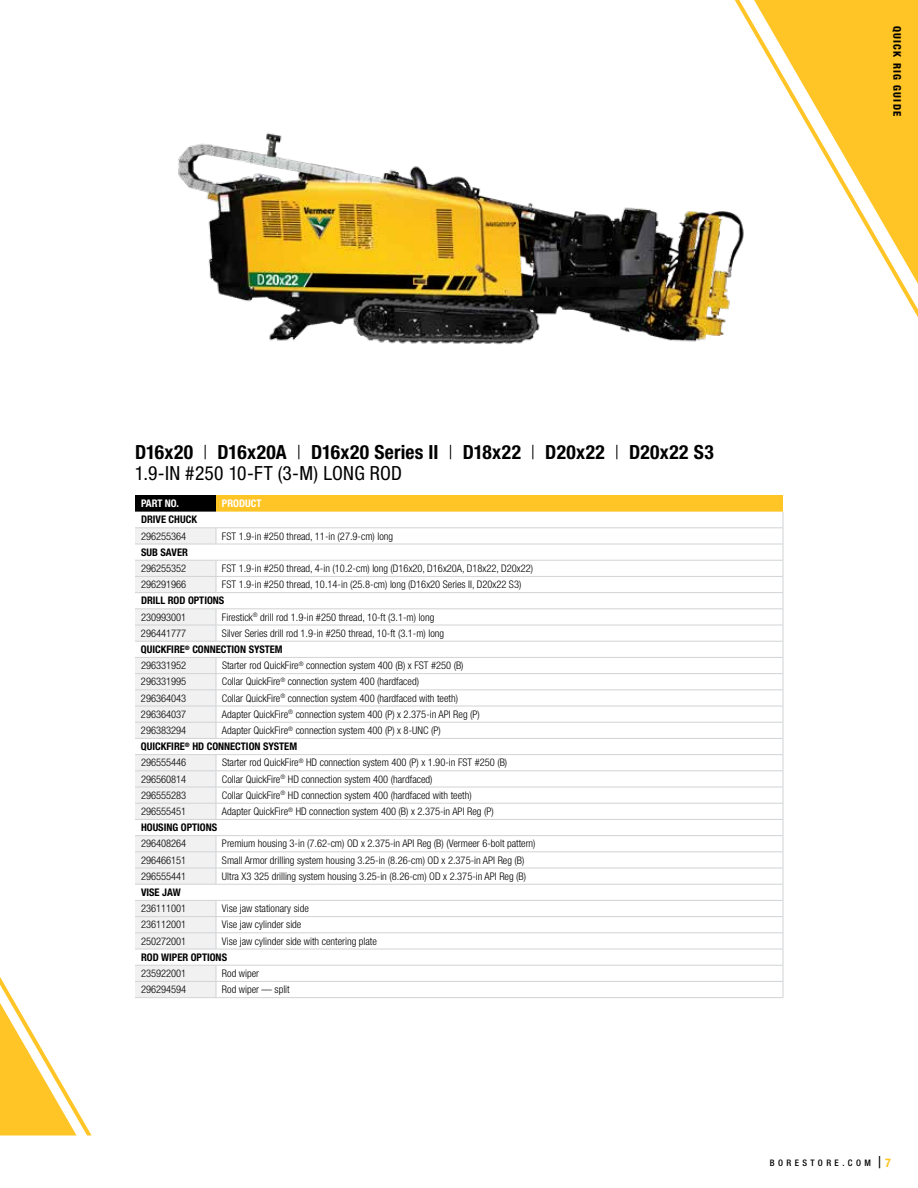
<style>
.page{position:relative;width:918px;height:1188px;background:#fff}
.page>*{position:absolute;margin:0;border:0;box-sizing:border-box;transform-origin:0 0}
.t1{font:700 condensed 19.5px/21px "Helvetica Neue LT Std";letter-spacing:.02em;color:#000}
.t2{font:300 condensed 10.5px/16.2px "Helvetica Neue LT Std";color:#000}
.t3{font:700 condensed 10.5px "Helvetica Neue LT Std";color:#000}
.t4{font:700 condensed 10.5px "Helvetica Neue LT Std";color:#fff}
.t5{font:800 condensed 10.5px "Helvetica Neue LT Std";letter-spacing:.12em;color:#000}
.t6{font:500 condensed 9px "Helvetica Neue LT Std";letter-spacing:.38em;color:#000}
.s1{font-weight:300}
.s2{font-weight:400}
.s3{font-weight:700}
.s4{font-weight:400;font-size:16.5px}
.s5{font-weight:700;font-size:12px;color:#ffc425}
</style>
<div class="page">
<svg style="left:735px;top:0;width:183px;height:317px"></svg>
<svg style="left:0;top:977px;width:92px;height:159px"></svg>
<img style="left:178px;top:124px;width:567px;height:221px">
<div style="left:135px;top:495px;width:81px;height:17px;background:#000"></div>
<div style="left:216px;top:495px;width:567px;height:17px;background:#ffc425"></div>
<svg style="left:135px;top:512px;width:648px;height:485px"></svg>
<hr style="left:216px;top:771px;width:459px;height:1px;background:#d1d3d4">
<hr style="left:216px;top:787px;width:459px;height:1px;background:#d1d3d4">
<hr style="left:216px;top:803px;width:459px;height:1px;background:#d1d3d4">
<hr style="left:216px;top:819px;width:459px;height:1px;background:#d1d3d4">
<hr style="left:675px;top:819px;width:108px;height:1px;background:#d1d3d4">
<hr style="left:216px;top:884px;width:459px;height:1px;background:#d1d3d4">
<hr style="left:675px;top:884px;width:108px;height:1px;background:#d1d3d4">
<hr style="left:216px;top:544px;width:459px;height:1px;background:#d1d3d4">
<hr style="left:675px;top:544px;width:108px;height:1px;background:#d1d3d4">
<hr style="left:216px;top:528px;width:459px;height:1px;background:#d1d3d4">
<hr style="left:675px;top:528px;width:108px;height:1px;background:#d1d3d4">
<hr style="left:216px;top:560px;width:459px;height:1px;background:#d1d3d4">
<hr style="left:675px;top:560px;width:108px;height:1px;background:#d1d3d4">
<hr style="left:216px;top:576px;width:459px;height:1px;background:#d1d3d4">
<hr style="left:675px;top:576px;width:108px;height:1px;background:#d1d3d4">
<hr style="left:216px;top:592px;width:459px;height:1px;background:#d1d3d4">
<hr style="left:675px;top:592px;width:108px;height:1px;background:#d1d3d4">
<hr style="left:216px;top:609px;width:459px;height:1px;background:#d1d3d4">
<hr style="left:675px;top:609px;width:108px;height:1px;background:#d1d3d4">
<hr style="left:216px;top:625px;width:459px;height:1px;background:#d1d3d4">
<hr style="left:675px;top:625px;width:108px;height:1px;background:#d1d3d4">
<hr style="left:216px;top:657px;width:459px;height:1px;background:#d1d3d4">
<hr style="left:675px;top:657px;width:108px;height:1px;background:#d1d3d4">
<hr style="left:216px;top:673px;width:459px;height:1px;background:#d1d3d4">
<hr style="left:675px;top:673px;width:108px;height:1px;background:#d1d3d4">
<hr style="left:216px;top:690px;width:459px;height:1px;background:#d1d3d4">
<hr style="left:675px;top:690px;width:108px;height:1px;background:#d1d3d4">
<hr style="left:216px;top:706px;width:459px;height:1px;background:#d1d3d4">
<hr style="left:675px;top:706px;width:108px;height:1px;background:#d1d3d4">
<hr style="left:216px;top:754px;width:459px;height:1px;background:#d1d3d4">
<hr style="left:675px;top:754px;width:108px;height:1px;background:#d1d3d4">
<hr style="left:216px;top:722px;width:459px;height:1px;background:#d1d3d4">
<hr style="left:675px;top:722px;width:108px;height:1px;background:#d1d3d4">
<hr style="left:675px;top:771px;width:108px;height:1px;background:#d1d3d4">
<hr style="left:675px;top:787px;width:108px;height:1px;background:#d1d3d4">
<hr style="left:675px;top:803px;width:108px;height:1px;background:#d1d3d4">
<hr style="left:216px;top:835px;width:459px;height:1px;background:#d1d3d4">
<hr style="left:675px;top:835px;width:108px;height:1px;background:#d1d3d4">
<hr style="left:216px;top:852px;width:459px;height:1px;background:#d1d3d4">
<hr style="left:675px;top:852px;width:108px;height:1px;background:#d1d3d4">
<hr style="left:216px;top:868px;width:459px;height:1px;background:#d1d3d4">
<hr style="left:675px;top:868px;width:108px;height:1px;background:#d1d3d4">
<hr style="left:216px;top:900px;width:459px;height:1px;background:#d1d3d4">
<hr style="left:675px;top:900px;width:108px;height:1px;background:#d1d3d4">
<hr style="left:216px;top:916px;width:459px;height:1px;background:#d1d3d4">
<hr style="left:675px;top:916px;width:108px;height:1px;background:#d1d3d4">
<hr style="left:216px;top:933px;width:459px;height:1px;background:#d1d3d4">
<hr style="left:675px;top:933px;width:108px;height:1px;background:#d1d3d4">
<hr style="left:216px;top:949px;width:459px;height:1px;background:#d1d3d4">
<hr style="left:675px;top:949px;width:108px;height:1px;background:#d1d3d4">
<hr style="left:216px;top:965px;width:459px;height:1px;background:#d1d3d4">
<hr style="left:675px;top:965px;width:108px;height:1px;background:#d1d3d4">
<hr style="left:216px;top:981px;width:459px;height:1px;background:#d1d3d4">
<svg style="left:135px;top:528px;width:82px;height:469px"></svg>
<hr style="left:675px;top:981px;width:108px;height:1px;background:#d1d3d4">
<hr style="left:135px;top:641px;width:81px;height:1px;background:#d1d3d4">
<hr style="left:216px;top:641px;width:459px;height:1px;background:#d1d3d4">
<hr style="left:675px;top:641px;width:108px;height:1px;background:#d1d3d4">
<hr style="left:135px;top:738px;width:81px;height:1px;background:#d1d3d4">
<hr style="left:216px;top:738px;width:459px;height:1px;background:#d1d3d4">
<hr style="left:675px;top:738px;width:108px;height:1px;background:#d1d3d4">
<svg style="left:783px;top:512px;width:1px;height:485px"></svg>
<hr style="left:135px;top:997px;width:81px;height:1px;background:#d1d3d4">
<hr style="left:216px;top:997px;width:459px;height:1px;background:#d1d3d4">
<hr style="left:675px;top:997px;width:108px;height:1px;background:#d1d3d4">
<p class="t5" style="left:904px;top:26px;width:92px;rotate:90deg">QUICK RIG GUIDE</p>
<h1 class="t1" style="left:135px;top:442px;width:580px">D16x20 <span class="s1">|</span> D16x20A <span class="s1">|</span> D16x20 Series II <span class="s1">|</span> D18x22 <span class="s1">|</span> D20x22 <span class="s1">|</span> D20x22 S3<br><span class="s2">1.9-IN #250 10-FT (3-M) LONG ROD</span></h1>
<p class="t4" style="left:141px;top:497px;width:40px">PART NO.</p>
<p class="t4" style="left:222px;top:497px;width:41px">PRODUCT</p>
<p class="t3" style="left:141px;top:513px;width:57px">DRIVE CHUCK</p>
<p class="t2" style="left:141px;top:528px;width:47px">296255364</p>
<p class="t2" style="left:222px;top:528px;width:173px">FST 1.9-in #250 thread, 11-in (27.9-cm) long</p>
<p class="t3" style="left:141px;top:546px;width:48px">SUB SAVER</p>
<p class="t2" style="left:141px;top:560px;width:47px">296255352</p>
<p class="t2" style="left:222px;top:560px;width:313px">FST 1.9-in #250 thread, 4-in (10.2-cm) long (D16x20, D16x20A, D18x22, D20x22)</p>
<p class="t2" style="left:141px;top:576px;width:47px">296291966</p>
<p class="t2" style="left:222px;top:576px;width:301px">FST 1.9-in #250 thread, 10.14-in (25.8-cm) long (D16x20 Series II, D20x22 S3)</p>
<p class="t3" style="left:141px;top:594px;width:85px">DRILL ROD OPTIONS</p>
<p class="t2" style="left:141px;top:609px;width:47px">230993001</p>
<p class="t2" style="left:222px;top:609px;width:214px">Firestick<sup>®</sup> drill rod 1.9-in #250 thread, 10-ft (3.1-m) long</p>
<p class="t2" style="left:141px;top:625px;width:47px">296441777</p>
<p class="t2" style="left:141px;top:625px;width:305px;text-indent:81px">Silver Series drill rod 1.9-in #250 thread, 10-ft (3.1-m) long<br><span class="s3">QUICKFIRE</span><sup>®</sup> <span class="s3">CONNECTION SYSTEM<br></span>296331952</p>
<p class="t2" style="left:222px;top:657px;width:243px">Starter rod QuickFire<sup>®</sup> connection system 400 (B) x FST #250 (B)</p>
<p class="t2" style="left:141px;top:674px;width:47px">296331995</p>
<p class="t2" style="left:222px;top:674px;width:199px">Collar QuickFire<sup>®</sup> connection system 400 (hardfaced)</p>
<p class="t2" style="left:141px;top:690px;width:47px">296364043</p>
<p class="t2" style="left:222px;top:690px;width:238px">Collar QuickFire<sup>®</sup> connection system 400 (hardfaced with teeth)</p>
<p class="t2" style="left:141px;top:706px;width:47px">296364037</p>
<p class="t2" style="left:222px;top:706px;width:259px">Adapter QuickFire<sup>®</sup> connection system 400 (P) x 2.375-in API Reg (P)</p>
<p class="t2" style="left:141px;top:722px;width:47px">296383294</p>
<p class="t2" style="left:141px;top:722px;width:301px;text-indent:81px">Adapter QuickFire<sup>®</sup> connection system 400 (P) x 8-UNC (P)<br><span class="s3">QUICKFIRE</span><sup>®</sup> <span class="s3">HD CONNECTION SYSTEM<br></span>296555446</p>
<p class="t2" style="left:222px;top:755px;width:287px">Starter rod QuickFire<sup>®</sup> HD connection system 400 (P) x 1.90-in FST #250 (B)</p>
<p class="t2" style="left:141px;top:771px;width:47px">296560814</p>
<p class="t2" style="left:222px;top:771px;width:212px">Collar QuickFire<sup>®</sup> HD connection system 400 (hardfaced)</p>
<p class="t2" style="left:141px;top:787px;width:47px">296555283</p>
<p class="t2" style="left:222px;top:787px;width:251px">Collar QuickFire<sup>®</sup> HD connection system 400 (hardfaced with teeth)</p>
<p class="t2" style="left:141px;top:803px;width:47px">296555451</p>
<p class="t2" style="left:222px;top:803px;width:273px">Adapter QuickFire<sup>®</sup> HD connection system 400 (B) x 2.375-in API Reg (P)</p>
<p class="t3" style="left:141px;top:821px;width:78px">HOUSING OPTIONS</p>
<p class="t2" style="left:141px;top:836px;width:47px">296408264</p>
<p class="t2" style="left:222px;top:836px;width:315px">Premium housing 3-in (7.62-cm) OD x 2.375-in API Reg (B) (Vermeer 6-bolt pattern)</p>
<p class="t2" style="left:141px;top:852px;width:47px">296466151</p>
<p class="t2" style="left:222px;top:852px;width:304px">Small Armor drilling system housing 3.25-in (8.26-cm) OD x 2.375-in API Reg (B)</p>
<p class="t2" style="left:141px;top:868px;width:47px">296555441</p>
<p class="t2" style="left:222px;top:868px;width:306px">Ultra X3 325 drilling system housing 3.25-in (8.26-cm) OD x 2.375-in API Reg (B)</p>
<p class="t3" style="left:141px;top:886px;width:41px">VISE JAW</p>
<p class="t2" style="left:141px;top:900px;width:47px">236111001</p>
<p class="t2" style="left:222px;top:900px;width:88px">Vise jaw stationary side</p>
<p class="t2" style="left:141px;top:917px;width:47px">236112001</p>
<p class="t2" style="left:222px;top:917px;width:81px">Vise jaw cylinder side</p>
<p class="t2" style="left:141px;top:933px;width:47px">250272001</p>
<p class="t2" style="left:222px;top:933px;width:156px">Vise jaw cylinder side with centering plate</p>
<p class="t3" style="left:141px;top:951px;width:88px">ROD WIPER OPTIONS</p>
<p class="t2" style="left:141px;top:965px;width:47px">235922001</p>
<p class="t2" style="left:222px;top:965px;width:39px">Rod wiper</p>
<p class="t2" style="left:141px;top:981px;width:47px">296294594</p>
<p class="t2" style="left:222px;top:981px;width:69px">Rod wiper — split</p>
<p class="t6" style="left:770px;top:1158px;width:123px">BORESTORE.COM <span class="s4">|</span><span class="s5">7</span></p>
</div>
